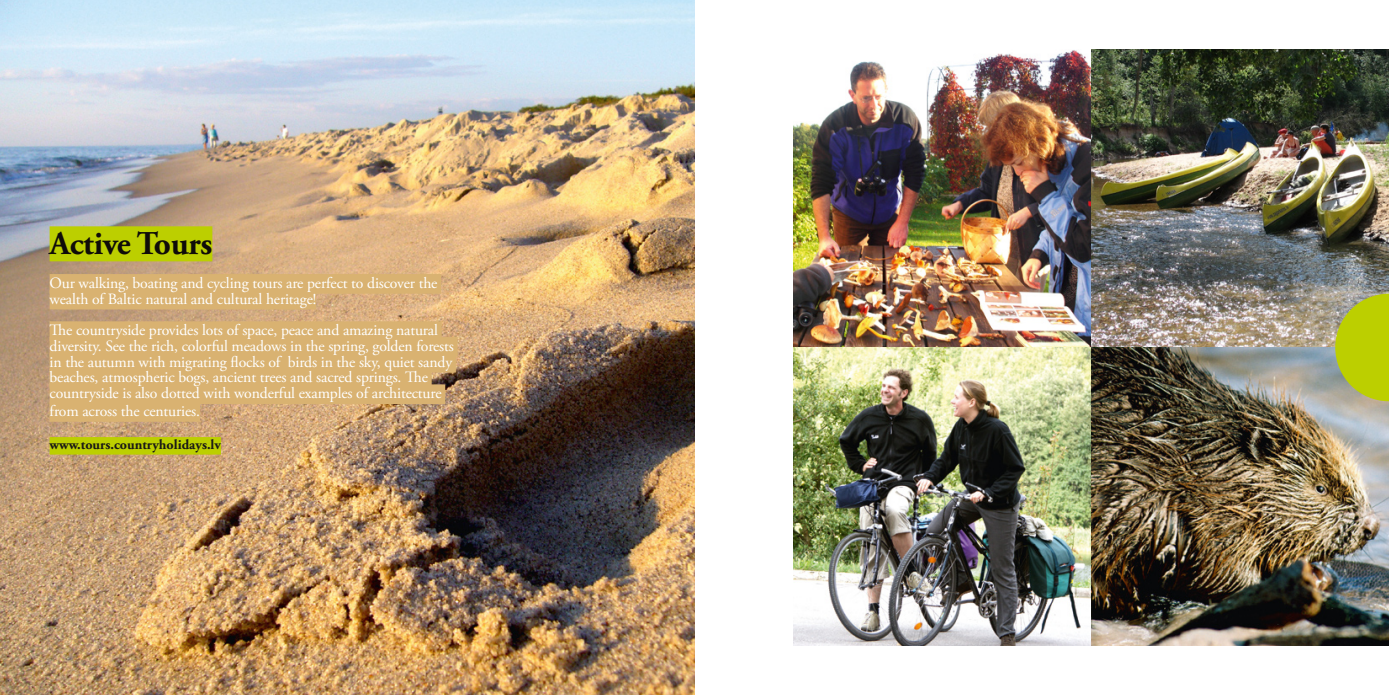
<style>
.page{position:relative;width:1389px;height:695px;background:#fff}
.page>*{position:absolute;margin:0;border:0;box-sizing:border-box;transform-origin:0 0}
.t1{font:700 33.25px "Adobe Garamond Pro";letter-spacing:-.01em;color:#0f0c09}
.t2{font:15.75px/15.8px "Adobe Garamond Pro";letter-spacing:-.01em;color:#fff}
.t3{font:700 14px "Adobe Garamond Pro";color:#181716}
</style>
<div class="page">
<img style="left:794px;top:50px;width:595px;height:595px">
<img style="left:0;top:0;width:694px;height:694px">
<svg style="left:1335px;top:294px;width:54px;height:107px;background:#b6c521"></svg>
<div style="left:50px;top:226px;width:162px;height:35px;background:#bccf00"></div>
<div style="left:50px;top:274px;width:391px;height:20px;background:#d9b271"></div>
<div style="left:50px;top:290px;width:266px;height:19px;background:#d9b271"></div>
<div style="left:50px;top:321px;width:392px;height:20px;background:#d9b271"></div>
<div style="left:50px;top:337px;width:408px;height:20px;background:#d9b271"></div>
<div style="left:50px;top:353px;width:406px;height:19px;background:#d9b271"></div>
<div style="left:50px;top:368px;width:382px;height:20px;background:#d9b271"></div>
<div style="left:50px;top:384px;width:395px;height:20px;background:#d9b271"></div>
<div style="left:50px;top:402px;width:150px;height:19px;background:#d9b271"></div>
<div style="left:50px;top:437px;width:171px;height:17px;background:#bccf00"></div>
<h1 class="t1" style="left:50px;top:224px;width:164px">Active Tours</h1>
<p class="t2" style="left:50px;top:275px;width:389px">Our walking, boating and cycling tours are perfect to discover the wealth of Baltic natural and cultural heritage!</p>
<p class="t2" style="left:50px;top:323px;width:406px">The countryside provides lots of space, peace and amazing natural diversity. See the rich, colorful meadows in the spring, golden forests in the autumn with migrating flocks of birds in the sky, quiet sandy beaches, atmospheric bogs, ancient trees and sacred springs. The countryside is also dotted with wonderful examples of architecture</p>
<p class="t2" style="left:50px;top:403px;width:152px">from across the centuries.</p>
<p class="t3" style="left:50px;top:436px;width:173px">www.tours.countryholidays.lv</p>
</div>
